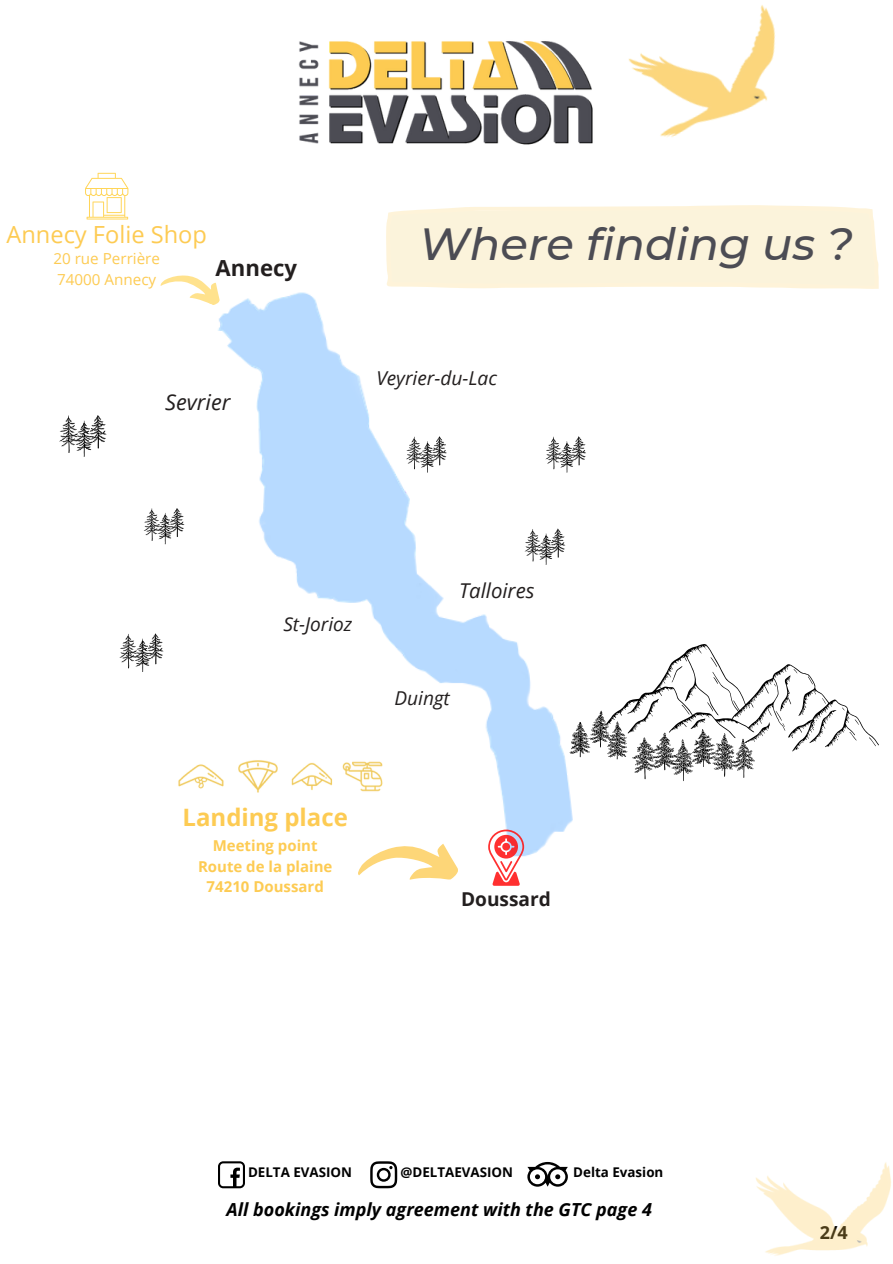
<style>
.page{position:relative;width:893px;height:1264px;background:#fff}
.page>*{position:absolute;margin:0;border:0;box-sizing:border-box;transform-origin:0 0}
.t1{font:italic 500 45px "Montserrat";color:#4c4c54}
.t2{font:700 24px "Open Sans";color:#fdcb53}
.t3{font:23.55px "Open Sans";color:#fdcb53}
.t4{font:700 22.2px "Open Sans";color:#231f1f}
.t5{font:italic 21.75px "Open Sans";color:#231f1f}
.t6{font:italic 20.4px "Open Sans";color:#231f1f}
.t7{font:italic 19.2px "Open Sans";color:#231f1f}
.t8{font:italic 19.05px "Open Sans";color:#231f1f}
.t9{font:700 19.05px "Open Sans";color:#231f1f}
.t10{font:italic 700 18px "Open Sans";color:#000}
.t11{font:700 18px "Open Sans";color:#000}
.t12{font:15.15px "Open Sans";color:#fdcb53}
.t13{font:700 15px "Open Sans";color:#fdcb53}
.t14{font:700 13.35px "Open Sans";color:#000}
</style>
<div class="page">
<img style="left:628px;top:5px;width:147px;height:132px">
<img style="left:298px;top:41px;width:295px;height:104px">
<div style="left:386px;top:205px;width:492px;height:84px;background:#fbf3db"></div>
<img style="left:163px;top:267px;width:459px;height:590px">
<img style="left:234px;top:744px;width:44px;height:64px">
<img style="left:278px;top:744px;width:51px;height:64px">
<img style="left:168px;top:744px;width:66px;height:64px">
<img style="left:329px;top:744px;width:67px;height:64px">
<svg style="left:357px;top:843px;width:101px;height:36px"></svg>
<svg style="left:488px;top:829px;width:36px;height:56px"></svg>
<svg style="left:569px;top:644px;width:309px;height:137px"></svg>
<svg style="left:119px;top:633px;width:44px;height:39px"></svg>
<svg style="left:85px;top:173px;width:43px;height:46px"></svg>
<svg style="left:144px;top:508px;width:40px;height:36px"></svg>
<svg style="left:59px;top:415px;width:47px;height:42px"></svg>
<svg style="left:545px;top:436px;width:41px;height:36px"></svg>
<svg style="left:406px;top:436px;width:40px;height:36px"></svg>
<svg style="left:524px;top:528px;width:41px;height:37px"></svg>
<svg style="left:160px;top:267px;width:64px;height:40px"></svg>
<svg style="left:218px;top:1161px;width:27px;height:27px"></svg>
<svg style="left:370px;top:1161px;width:27px;height:27px"></svg>
<svg style="left:527px;top:1161px;width:41px;height:25px"></svg>
<img style="left:756px;top:1162px;width:135px;height:94px">
<p class="t3" style="left:6px;top:218px;width:202px">Annecy Folie Shop</p>
<p class="t12" style="left:53px;top:248px;width:108px">20 rue Perrière</p>
<p class="t12" style="left:57px;top:268px;width:101px">74000 Annecy</p>
<p class="t4" style="left:215px;top:252px;width:83px">Annecy</p>
<p class="t5" style="left:165px;top:386px;width:67px">Sevrier</p>
<p class="t1" style="left:419px;top:216px;width:435px">Where finding us ?</p>
<p class="t7" style="left:376px;top:364px;width:122px">Veyrier-du-Lac</p>
<p class="t8" style="left:283px;top:610px;width:70px">St-Jorioz</p>
<p class="t2" style="left:182px;top:800px;width:167px">Landing place</p>
<p class="t13" style="left:213px;top:835px;width:106px">Meeting point</p>
<p class="t13" style="left:198px;top:855px;width:136px">Route de la plaine</p>
<p class="t13" style="left:207px;top:875px;width:119px">74210 Doussard</p>
<p class="t6" style="left:459px;top:576px;width:77px">Talloires</p>
<p class="t8" style="left:394px;top:684px;width:57px">Duingt</p>
<p class="t9" style="left:461px;top:885px;width:91px">Doussard</p>
<p class="t14" style="left:248px;top:1162px;width:106px">DELTA EVASION</p>
<p class="t14" style="left:400px;top:1162px;width:114px">@DELTAEVASION</p>
<p class="t14" style="left:573px;top:1162px;width:92px">Delta Evasion</p>
<p class="t10" style="left:226px;top:1196px;width:427px">All bookings imply agreement with the GTC page 4</p>
<p class="t11" style="left:819px;top:1219px;width:29px">2/4</p>
</div>
